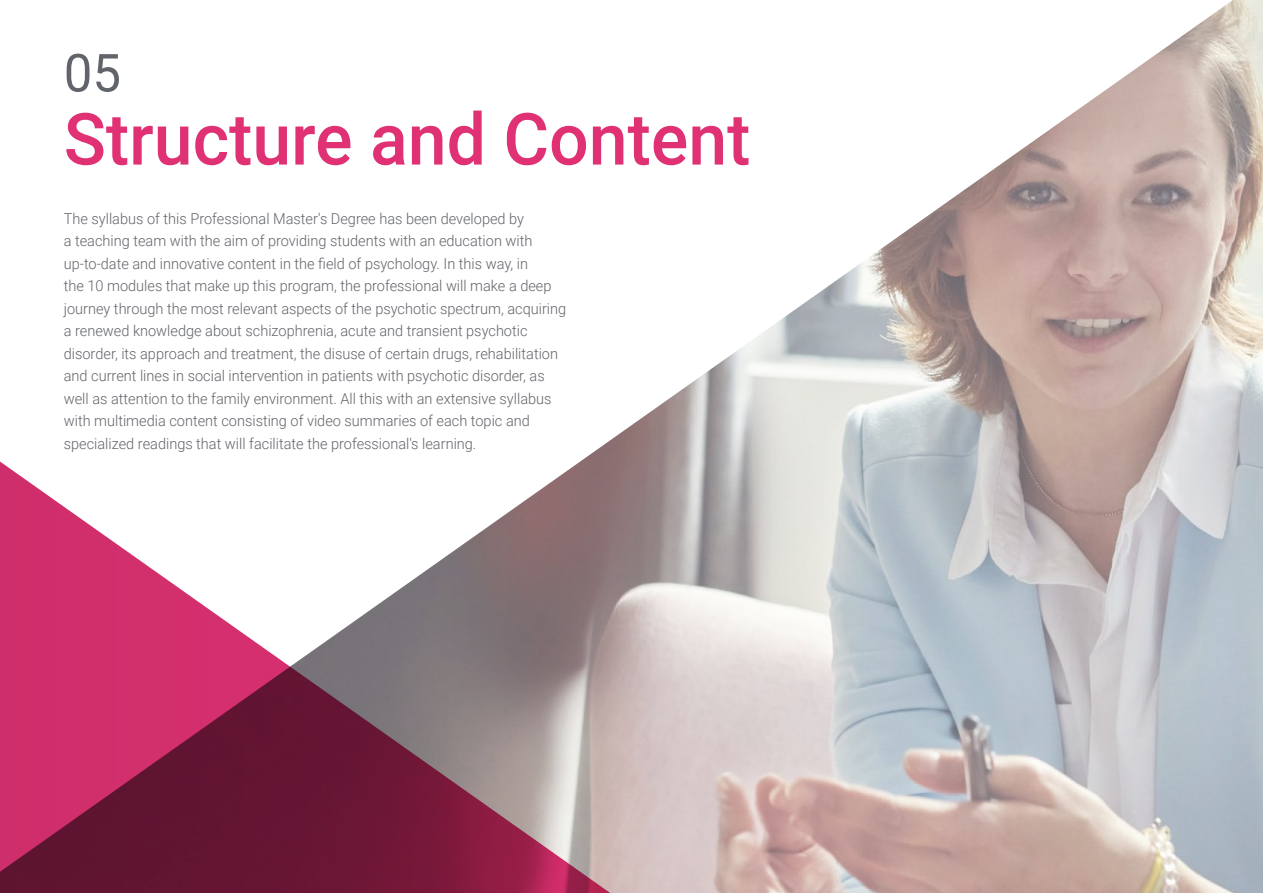
<style>
.page{position:relative;width:1263px;height:893px;background:#fff}
.page>*{position:absolute;margin:0;border:0;box-sizing:border-box;transform-origin:0 0}
.t1{font:500 72px "Roboto";color:#df3174}
.t2{font:52.5px "Roboto";color:#61646a}
.t3{font:300 15px/22.5px "Roboto";color:#61646a}
</style>
<div class="page">
<img style="left:602px;top:0;width:661px;height:893px">
<svg style="left:0;top:446px;width:640px;height:447px"></svg>
<h2 class="t2" style="left:64px;top:36px;width:59px">05</h2>
<h1 class="t1" style="left:64px;top:89px;width:688px">Structure and Content</h1>
<p class="t3" style="left:64px;top:207px;width:504px">The syllabus of this Professional Master's Degree has been developed by<br>a teaching team with the aim of providing students with an education with up-to-date and innovative content in the field of psychology. In this way, in<br>the 10 modules that make up this program, the professional will make a deep journey through the most relevant aspects of the psychotic spectrum, acquiring a renewed knowledge about schizophrenia, acute and transient psychotic disorder, its approach and treatment, the disuse of certain drugs, rehabilitation and current lines in social intervention in patients with psychotic disorder, as well as attention to the family environment. All this with an extensive syllabus with multimedia content consisting of video summaries of each topic and specialized readings that will facilitate the professional's learning.</p>
</div>
